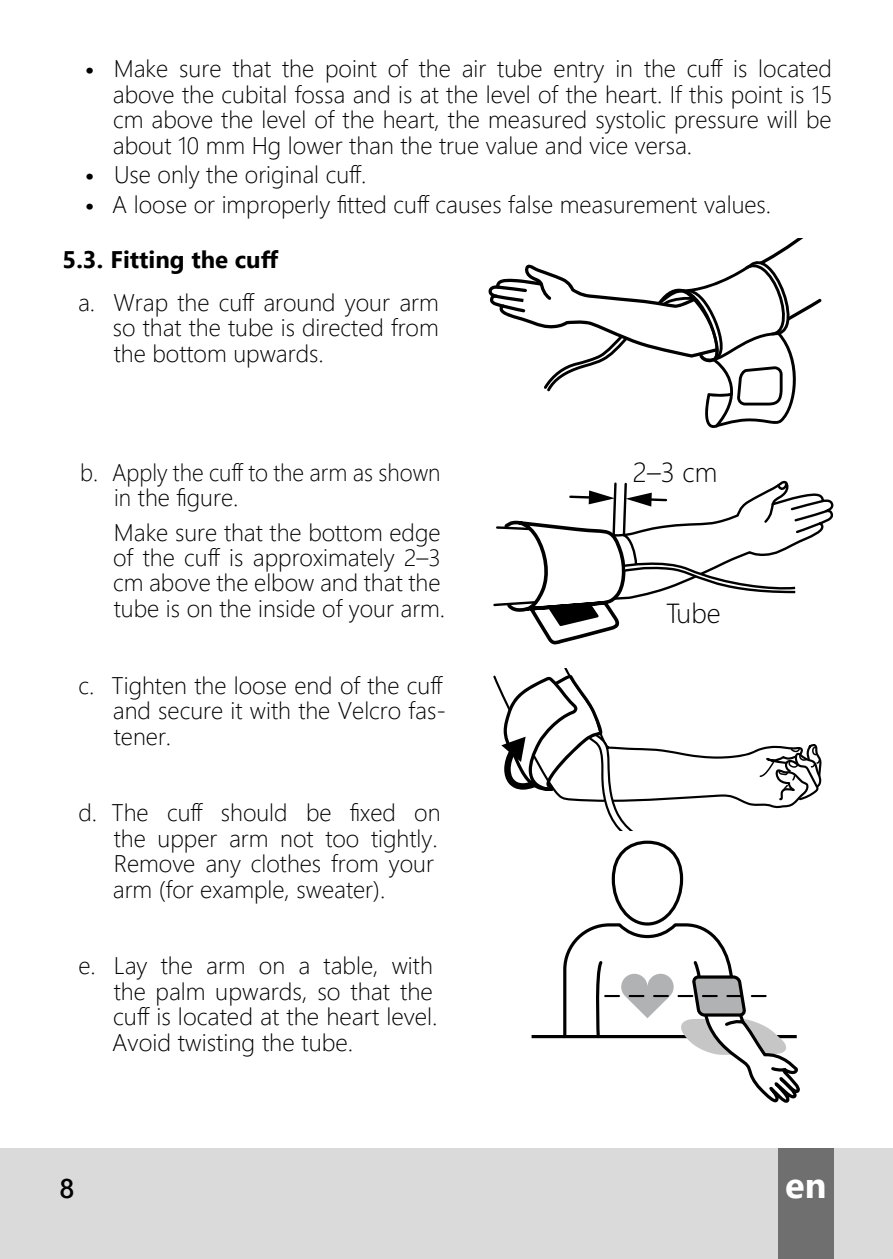
<style>
.page{position:relative;width:893px;height:1259px;background:#fff}
.page>*{position:absolute;margin:0;border:0;box-sizing:border-box;transform-origin:0 0}
.t1{font:700 36px "Segoe UI";color:#fff}
.t2{font:300 27.6px "Segoe UI";letter-spacing:-.01em;color:#000}
.t3{font:600 27px "Segoe UI";color:#000}
.t4{font:300 24px/25.5px "Segoe UI";color:#000}
.t5{font:300 24px/25.5px "Segoe UI";color:#000;scale:.96 1}
.t6{font:700 24px "Segoe UI";color:#000}
.s1{font-family:"PF Din Text Pro";font-weight:400}
</style>
<div class="page">
<div style="left:0;top:1148px;width:893px;height:111px;background:#dadada"></div>
<div style="left:778px;top:1148px;width:55px;height:111px;background:#6f6f6f"></div>
<svg style="left:488px;top:239px;width:334px;height:189px"></svg>
<svg style="left:493px;top:480px;width:340px;height:164px"></svg>
<svg style="left:493px;top:668px;width:328px;height:163px"></svg>
<hr style="left:532px;top:1035px;width:184px;height:3px;background:#000">
<svg style="left:562px;top:840px;width:238px;height:262px"></svg>
<p class="t4" style="left:113px;top:53px;width:721px;text-align:justify;text-indent:-28px"><span class="s1">•</span> Make sure that the point of the air tube entry in the cuff is located above the cubital fossa and is at the level of the heart. If this point is 15 cm above the level of the heart, the measured systolic pressure will be about 10 mm Hg lower than the true value and vice versa.</p>
<p class="t4" style="left:85px;top:160px;width:283px"><span class="s1">•</span> Use only the original cuff.</p>
<p class="t4" style="left:85px;top:189px;width:688px"><span class="s1">•</span> A loose or improperly fitted cuff causes false measurement values.</p>
<p class="t6" style="left:63px;top:237px;width:217px">5.3. Fitting the cuff</p>
<p class="t4" style="left:113px;top:287px;width:328px;text-align:justify;text-indent:-35px">a. Wrap the cuff around your arm so that the tube is directed from the bottom upwards.</p>
<p class="t5" style="left:114px;top:457px;width:341px;text-indent:-34px">b. Apply the cuff to the arm as shown in the figure.</p>
<p class="t4" style="left:113px;top:517px;width:334px">Make sure that the bottom edge of the cuff is approximately 2–3 cm above the elbow and that the tube is on the inside of your arm.</p>
<p class="t4" style="left:113px;top:670px;width:335px;text-indent:-34px">c. Tighten the loose end of the cuff and secure it with the Velcro fas&shy;tener.</p>
<p class="t4" style="left:113px;top:797px;width:329px;text-indent:-34px">d. The cuff should be fixed on the upper arm not too tightly.<br>Remove any clothes from your arm (for example, sweater).</p>
<p class="t4" style="left:112px;top:950px;width:327px;text-indent:-34px">e. Lay the arm on a table, with the palm upwards, so that the cuff is located at the heart level.<br>Avoid twisting the tube.</p>
<p class="t2" style="left:633px;top:446px;width:86px">2–3 сm</p>
<p class="t2" style="left:666px;top:587px;width:56px">Tube</p>
<p class="t3" style="left:60px;top:1163px;width:16px">8</p>
<h1 class="t1" style="left:785px;top:1151px;width:43px">en</h1>
</div>
